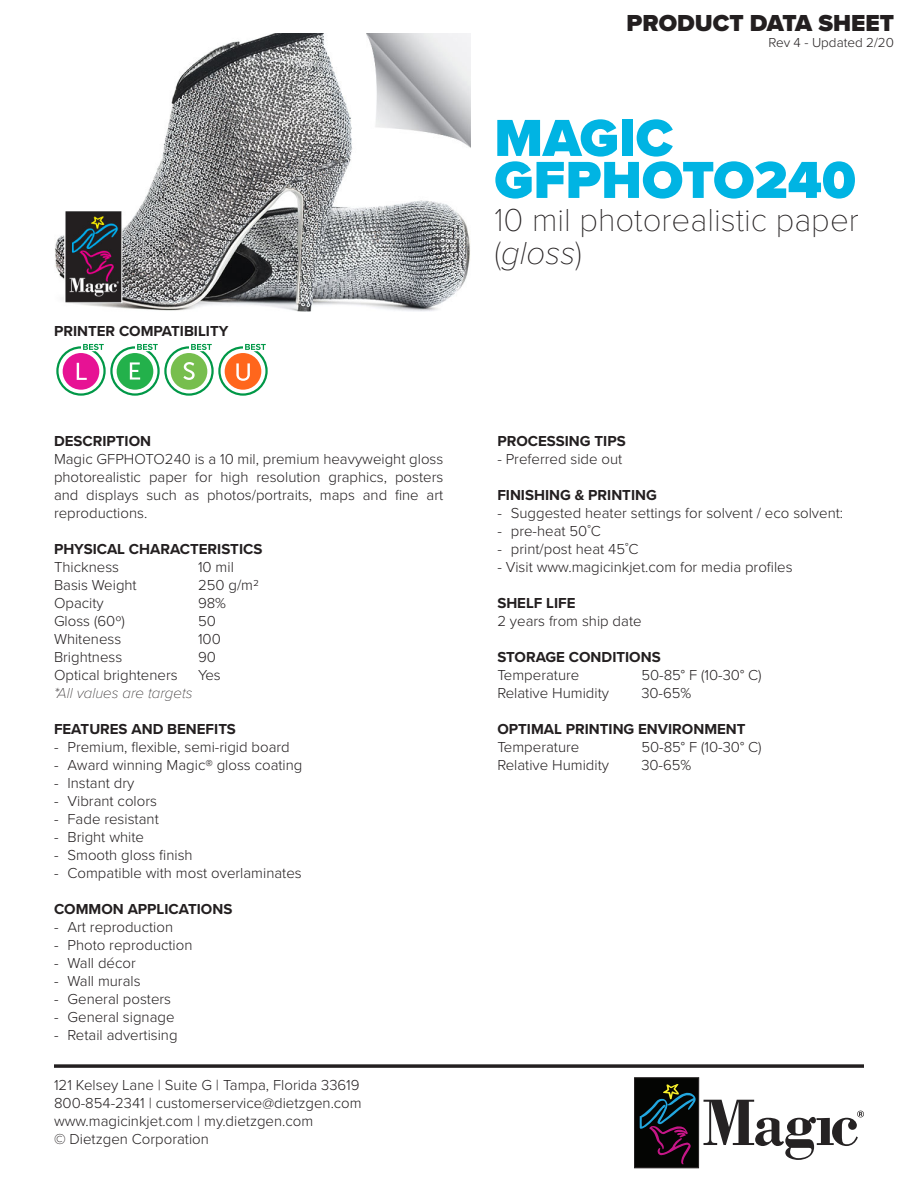
<style>
.page{position:relative;width:918px;height:1188px;background:#fff}
.page>*{position:absolute;margin:0;border:0;box-sizing:border-box;transform-origin:0 0}
.t1{font:900 54px "Proxima Nova";color:#00b4e3}
.t2{font:100 33px/33px "Proxima Nova T";color:#231f20}
.t3{font:900 24px "Proxima Nova";color:#231f20}
.t4{font:300 15px/18px "Proxima Nova";color:#231f20}
.t5{font:700 15px "Proxima Nova";color:#231f20}
.t6{font:italic 100 15px "Proxima Nova";color:#231f20}
.t7{font:300 13.5px "Proxima Nova";color:#231f20}
.s1{font-family:"Proxima Nova";font-style:italic}
</style>
<div class="page">
<div style="left:635px;top:1078px;width:64px;height:90px;background:#040503"></div>
<div style="left:635px;top:1078px;width:64px;height:90px;border:1px solid #231f20"></div>
<svg style="left:640px;top:1084px;width:56px;height:80px"></svg>
<svg style="left:704px;top:1100px;width:160px;height:60px"></svg>
<img style="left:55px;top:33px;width:416px;height:279px">
<hr style="left:54px;top:1065px;width:810px;height:3px;background:#231f20">
<svg style="left:56px;top:344px;width:212px;height:52px"></svg>
<p class="t5" style="left:54px;top:320px;width:176px">PRINTER COMPATIBILITY</p>
<p class="t5" style="left:54px;top:430px;width:99px">DESCRIPTION</p>
<p class="t4" style="left:54px;top:449px;width:391px;text-align:justify">Magic GFPHOTO240 is a 10 mil, premium heavyweight gloss photorealistic paper for high resolution graphics, posters and displays such as photos/portraits, maps and fine art reproductions.</p>
<p class="t5" style="left:54px;top:538px;width:210px">PHYSICAL CHARACTERISTICS</p>
<p class="t4" style="left:54px;top:557px;width:67px">Thickness</p>
<p class="t4" style="left:198px;top:557px;width:37px">10 mil</p>
<p class="t4" style="left:54px;top:575px;width:84px">Basis Weight</p>
<p class="t4" style="left:198px;top:575px;width:62px">250 g/m2</p>
<p class="t4" style="left:54px;top:593px;width:51px">Opacity</p>
<p class="t4" style="left:198px;top:593px;width:30px">98%</p>
<p class="t4" style="left:54px;top:611px;width:72px">Gloss (60º)</p>
<p class="t4" style="left:198px;top:611px;width:19px">50</p>
<p class="t4" style="left:54px;top:629px;width:69px">Whiteness</p>
<p class="t4" style="left:198px;top:629px;width:24px">100</p>
<p class="t4" style="left:54px;top:647px;width:70px">Brightness</p>
<p class="t4" style="left:198px;top:647px;width:19px">90</p>
<p class="t4" style="left:54px;top:665px;width:125px">Optical brighteners</p>
<p class="t4" style="left:198px;top:665px;width:24px">Yes</p>
<p class="t6" style="left:54px;top:682px;width:140px">*All values are targets</p>
<p class="t5" style="left:54px;top:718px;width:183px">FEATURES AND BENEFITS</p>
<p class="t4" style="left:54px;top:737px;width:237px">- Premium, flexible, semi-rigid board</p>
<p class="t4" style="left:54px;top:755px;width:250px">- Award winning Magic® gloss coating</p>
<p class="t4" style="left:54px;top:773px;width:82px">- Instant dry</p>
<p class="t4" style="left:54px;top:791px;width:105px">- Vibrant colors</p>
<p class="t4" style="left:54px;top:809px;width:106px">- Fade resistant</p>
<p class="t4" style="left:54px;top:827px;width:92px">- Bright white</p>
<p class="t4" style="left:54px;top:845px;width:140px">- Smooth gloss finish</p>
<p class="t4" style="left:54px;top:863px;width:249px">- Compatible with most overlaminates</p>
<p class="t5" style="left:54px;top:898px;width:180px">COMMON APPLICATIONS</p>
<p class="t4" style="left:54px;top:917px;width:121px">- Art reproduction</p>
<p class="t4" style="left:54px;top:935px;width:140px">- Photo reproduction</p>
<p class="t4" style="left:54px;top:953px;width:83px">- Wall décor</p>
<p class="t4" style="left:54px;top:971px;width:88px">- Wall murals</p>
<p class="t4" style="left:54px;top:989px;width:119px">- General posters</p>
<p class="t4" style="left:54px;top:1007px;width:122px">- General signage</p>
<p class="t4" style="left:54px;top:1025px;width:125px">- Retail advertising</p>
<p class="t4" style="left:54px;top:1075px;width:309px">121 Kelsey Lane | Suite G | Tampa, Florida 33619<br>800-854-2341 | customerservice@dietzgen.com www.magicinkjet.com | my.dietzgen.com<br>© Dietzgen Corporation</p>
<h3 class="t3" style="left:627px;top:5px;width:269px">PRODUCT DATA SHEET</h3>
<p class="t7" style="left:768px;top:33px;width:127px">Rev 4 - Updated 2/20</p>
<p class="t1" style="left:494px;top:98px;width:180px">MAGIC</p>
<p class="t1" style="left:494px;top:140px;width:363px">GFPHOTO240</p>
<p class="t2" style="left:494px;top:201px;width:366px">10 mil photorealistic paper (<span class="s1">gloss</span>)</p>
<p class="t5" style="left:497px;top:430px;width:130px">PROCESSING TIPS</p>
<p class="t4" style="left:497px;top:449px;width:126px">- Preferred side out</p>
<p class="t5" style="left:497px;top:484px;width:161px">FINISHING &amp; PRINTING</p>
<p class="t4" style="left:497px;top:503px;width:347px">- Suggested heater settings for solvent / eco solvent:</p>
<p class="t4" style="left:497px;top:521px;width:105px">- pre-heat 50˚C</p>
<p class="t4" style="left:497px;top:539px;width:143px">- print/post heat 45˚C</p>
<p class="t4" style="left:497px;top:557px;width:297px">- Visit www.magicinkjet.com for media profiles</p>
<p class="t5" style="left:497px;top:592px;width:80px">SHELF LIFE</p>
<p class="t4" style="left:497px;top:611px;width:146px">2 years from ship date</p>
<p class="t5" style="left:497px;top:646px;width:165px">STORAGE CONDITIONS</p>
<p class="t4" style="left:497px;top:665px;width:84px">Temperature</p>
<p class="t4" style="left:641px;top:665px;width:122px">50-85° F (10-30° C)</p>
<p class="t4" style="left:497px;top:683px;width:113px">Relative Humidity</p>
<p class="t4" style="left:641px;top:683px;width:52px">30-65%</p>
<p class="t5" style="left:497px;top:718px;width:250px">OPTIMAL PRINTING ENVIRONMENT</p>
<p class="t4" style="left:497px;top:737px;width:84px">Temperature</p>
<p class="t4" style="left:641px;top:737px;width:122px">50-85° F (10-30° C)</p>
<p class="t4" style="left:497px;top:755px;width:113px">Relative Humidity</p>
<p class="t4" style="left:641px;top:755px;width:52px">30-65%</p>
</div>
